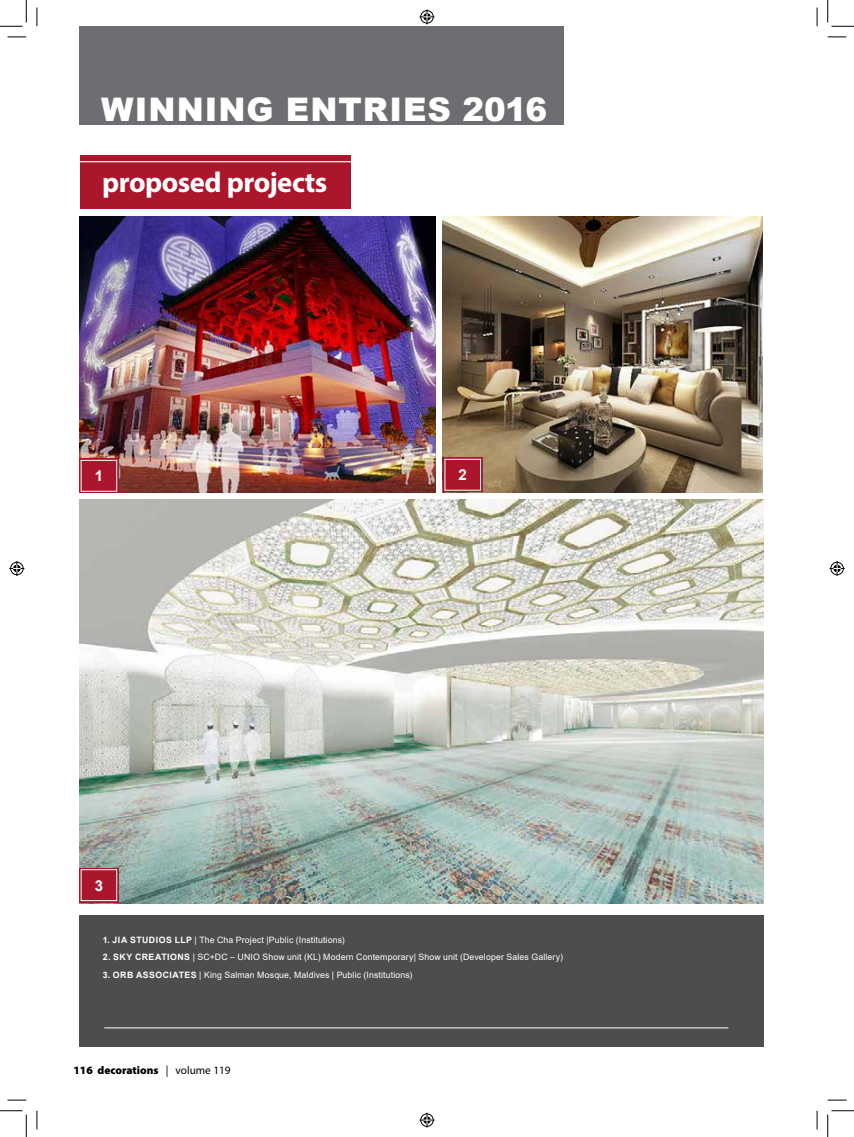
<style>
.page{position:relative;width:854px;height:1137px;background:#fff}
.page>*{position:absolute;margin:0;border:0;box-sizing:border-box;transform-origin:0 0}
.t1{font:900 32.5px "Arial";letter-spacing:.03em;color:#fff}
.t2{font:700 28.75px "Myriad Pro";letter-spacing:-.02em;color:#fff}
.t3{font:700 15px "Arial";color:#fff}
.t4{font:900 11.25px "Myriad Pro";color:#000}
.t5{font:8.75px "Arial";letter-spacing:.015em;color:#fff}
.s1{font-weight:700}
.s2{font-weight:400}
</style>
<div class="page">
<div style="left:79px;top:916px;width:684px;height:131px;background:#4d4d4f"></div>
<img style="left:79px;top:217px;width:356px;height:276px">
<img style="left:443px;top:217px;width:319px;height:275px">
<img style="left:79px;top:499px;width:684px;height:404px">
<div style="left:80px;top:156px;width:271px;height:53px;background:#ac162c"></div>
<hr style="left:80px;top:161px;width:271px;height:1px;background:#fff1e2">
<div style="left:79px;top:26px;width:484px;height:99px;background:#6d6e71"></div>
<hr style="left:104px;top:1027px;width:624px;height:1px;background:#fff">
<div style="left:79px;top:459px;width:39px;height:34px;background:#ac162c"></div>
<div style="left:81px;top:460px;width:36px;height:31px;border:1px solid #fff"></div>
<svg style="left:443px;top:457px;width:39px;height:35px"></svg>
<div style="left:79px;top:868px;width:39px;height:35px;background:#ac162c"></div>
<div style="left:81px;top:869px;width:36px;height:32px;border:1px solid #fff"></div>
<svg style="left:8px;top:36px;width:18px;height:2px"></svg>
<svg style="left:827px;top:36px;width:19px;height:2px"></svg>
<svg style="left:8px;top:1099px;width:18px;height:2px"></svg>
<svg style="left:827px;top:1099px;width:19px;height:2px"></svg>
<svg style="left:36px;top:8px;width:2px;height:18px"></svg>
<svg style="left:36px;top:1111px;width:2px;height:18px"></svg>
<svg style="left:816px;top:8px;width:1px;height:18px"></svg>
<svg style="left:816px;top:1111px;width:1px;height:18px"></svg>
<svg style="left:0;top:0;width:27px;height:27px"></svg>
<svg style="left:0;top:1110px;width:27px;height:27px"></svg>
<svg style="left:827px;top:0;width:26px;height:27px"></svg>
<svg style="left:827px;top:1110px;width:26px;height:27px"></svg>
<svg style="left:419px;top:9px;width:15px;height:15px"></svg>
<svg style="left:419px;top:1112px;width:15px;height:15px"></svg>
<svg style="left:9px;top:561px;width:15px;height:15px"></svg>
<svg style="left:829px;top:561px;width:15px;height:15px"></svg>
<h1 class="t1" style="left:101px;top:85px;width:447px">WINNING ENTRIES 2016</h1>
<h2 class="t2" style="left:102px;top:164px;width:227px">proposed projects</h2>
<h3 class="t3" style="left:95px;top:465px;width:10px">1</h3>
<h3 class="t3" style="left:458px;top:464px;width:10px">2</h3>
<h3 class="t3" style="left:95px;top:875px;width:10px">3</h3>
<p class="t5" style="left:103px;top:934px;width:243px"><span class="s1">1. JIA STUDIOS LLP</span> | The Cha Project |Public (Institutions)</p>
<p class="t5" style="left:103px;top:951px;width:461px"><span class="s1">2. SKY CREATIONS</span> | SC+DC – UNIO Show unit (KL) Modern Contemporary| Show unit (Developer Sales Gallery)</p>
<p class="t5" style="left:103px;top:969px;width:311px"><span class="s1">3. ORB ASSOCIATES</span> | King Salman Mosque, Maldives | Public (Institutions)</p>
<p class="t4" style="left:73px;top:1062px;width:159px">116 decorations <span class="s2">| volume 119</span></p>
</div>
